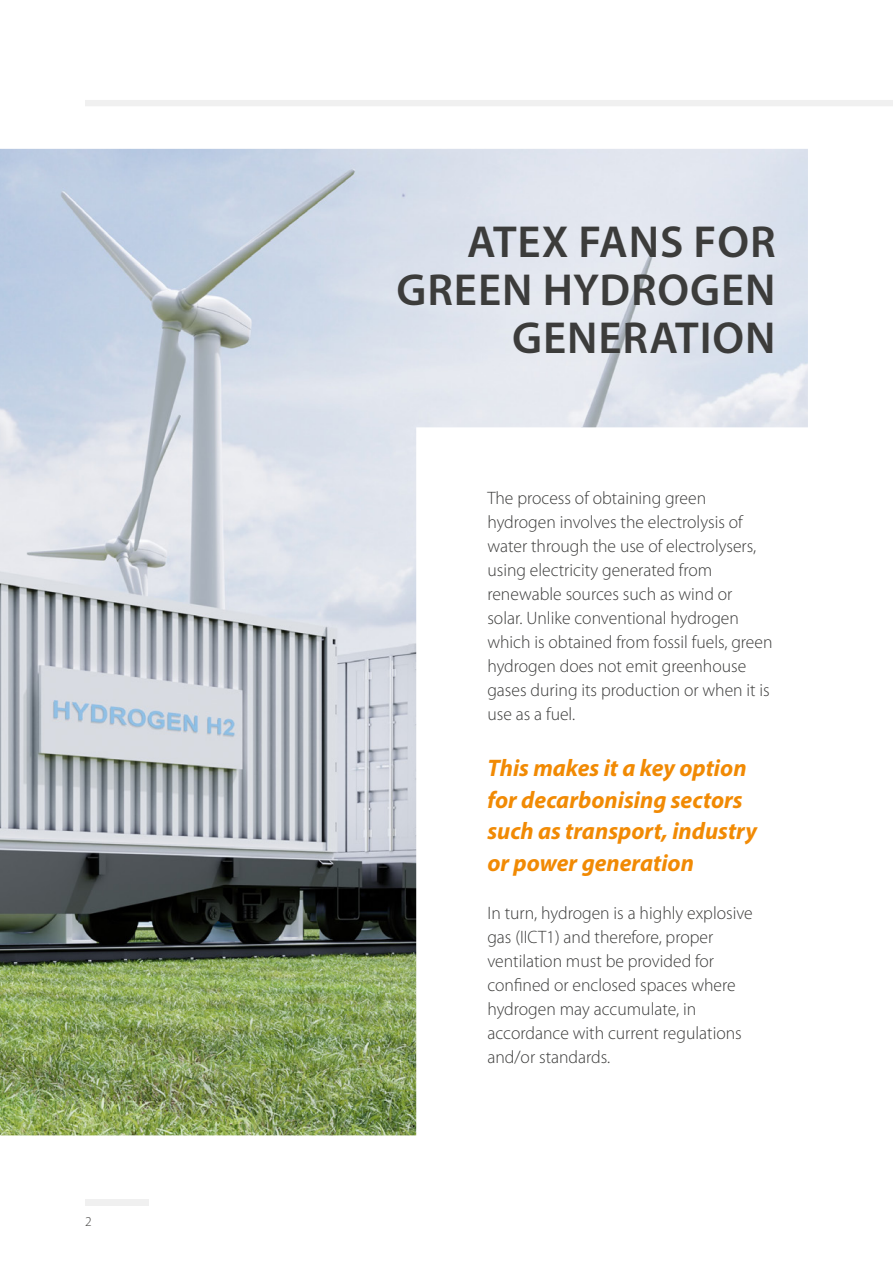
<style>
.page{position:relative;width:893px;height:1263px;background:#fff}
.page>*{position:absolute;margin:0;border:0;box-sizing:border-box;transform-origin:0 0}
.t1{font:600 45px/48px "Myriad Pro";letter-spacing:.02em;color:#3c3c3b;text-align:right}
.t2{font:italic 700 24px/31.5px "Myriad Pro";color:#f18a04}
.t3{font:300 18px/24px "Myriad Pro";color:#3c3c3b}
.t4{font:300 13.5px "Myriad Pro";color:#3c3c3b}
</style>
<div class="page">
<div style="left:85px;top:1199px;width:64px;height:6px;background:#f0f0f0"></div>
<div style="left:85px;top:100px;width:808px;height:6px;background:#f0f0f0"></div>
<img style="left:0;top:149px;width:808px;height:986px">
<p class="t4" style="left:85px;top:1214px;width:8px">2</p>
<h1 class="t1" style="left:397px;top:219px;width:380px">ATEX FANS FOR<br>GREEN HYDROGEN<br>GENERATION</h1>
<p class="t3" style="left:487px;top:487px;width:287px">The process of obtaining green hydrogen involves the electrolysis of water through the use of electrolysers, using electricity generated from renewable sources such as wind or<br>solar. Unlike conventional hydrogen which is obtained from fossil fuels, green hydrogen does not emit greenhouse gases during its production or when it is use as a fuel.</p>
<h2 class="t2" style="left:487px;top:751px;width:271px">This makes it a key option for decarbonising sectors such as transport, industry or power generation</h2>
<p class="t3" style="left:487px;top:901px;width:267px">In turn, hydrogen is a highly explosive gas (IICT1) and therefore, proper ventilation must be provided for confined or enclosed spaces where hydrogen may accumulate, in accordance with current regulations and/or standards.</p>
</div>
